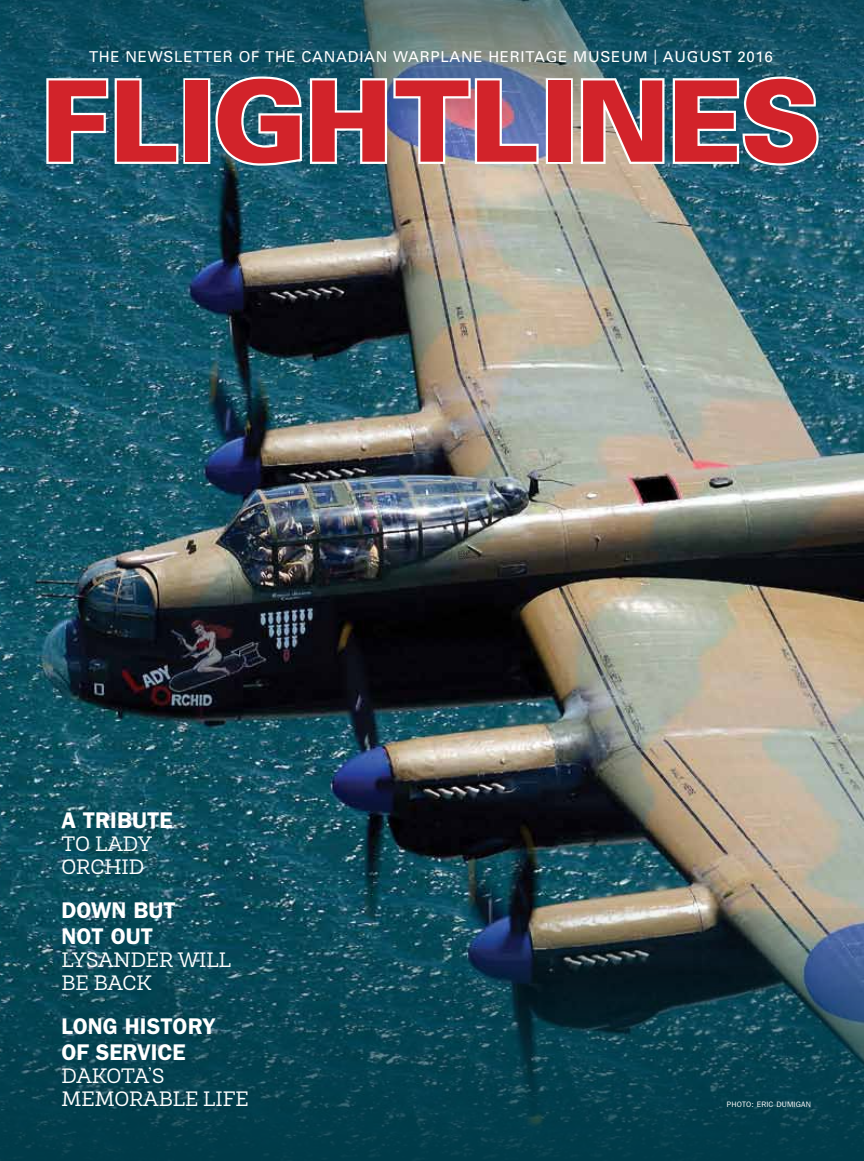
<style>
.page{position:relative;width:864px;height:1161px;background:#fff}
.page>*{position:absolute;margin:0;border:0;box-sizing:border-box;transform-origin:0 0}
.t1{font:900 112.5px "Univers";letter-spacing:-.01em;color:#d2232a}
.t2{font:600 22.8px/26px "ITC Franklin Gothic Std";color:#fff}
.t3{font:21.15px/22.8px "Newslab";color:#fff}
.t4{font:15px "Univers";letter-spacing:.05em;color:#fff}
.t5{font:7.8px "ITC Franklin Gothic Std";letter-spacing:.02em;color:#fff}
</style>
<div class="page">
<img style="left:0;top:138px;width:864px;height:770px">
<svg style="left:0;top:0;width:864px;height:138px;background:#275b6a"></svg>
<svg style="left:44px;top:76px;width:137px;height:90px"></svg>
<div style="left:183px;top:78px;width:27px;height:86px;border:4px solid #fff"></div>
<img style="left:213px;top:75px;width:328px;height:93px">
<div style="left:546px;top:78px;width:27px;height:86px;border:4px solid #fff"></div>
<svg style="left:579px;top:74px;width:242px;height:94px"></svg>
<svg style="left:0;top:908px;width:864px;height:253px;background:#104451"></svg>
<p class="t4" style="left:89px;top:48px;width:685px">THE NEWSLETTER OF THE CANADIAN WARPLAN E H ERITAGE MUSEUM | AUGUST 2016</p>
<h1 class="t1" style="left:41px;top:52px;width:782px">FLIGHTLINES</h1>
<h2 class="t2" style="left:62px;top:808px;width:113px">A TRIBUTE</h2>
<h3 class="t3" style="left:62px;top:833px;width:92px">TO LADY<br>ORCHID</h3>
<h2 class="t2" style="left:62px;top:898px;width:112px">DOWN BUT<br>NOT OUT</h2>
<h3 class="t3" style="left:62px;top:949px;width:158px">LYSANDER WILL<br>BE BACK</h3>
<h2 class="t2" style="left:62px;top:1013px;width:156px">LONG HISTORY<br>OF SERVICE</h2>
<h3 class="t3" style="left:62px;top:1065px;width:189px">DAKOTA’S<br>MEMORABLE LIFE</h3>
<p class="t5" style="left:727px;top:1100px;width:86px">PHOTO: ERIC DUMIGAN</p>
</div>
